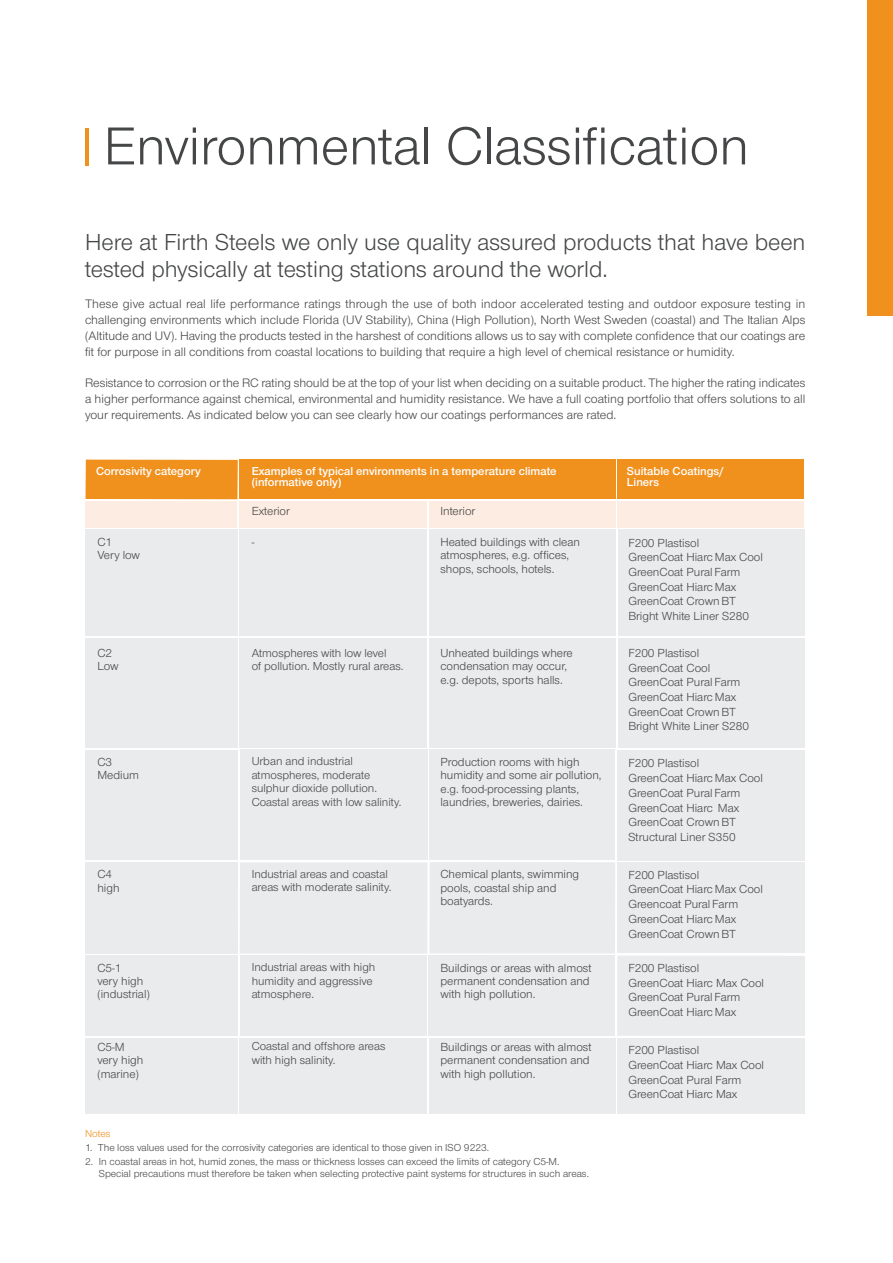
<style>
.page{position:relative;width:893px;height:1263px;background:#fff}
.page>*{position:absolute;margin:0;border:0;box-sizing:border-box;transform-origin:0 0}
.t1{font:55.35px "Nimbus Sans Novus T";color:#454647}
.t2{font:24px/27px "Nimbus Sans Novus T";color:#454647}
.t3{font:12.75px/15.8px "Nimbus Sans Novus T";color:#454647;text-align:justify}
.t4{font:12.15px/14.7px "Nimbus Sans Novus T";color:#454647}
.t5{font:12px/13.5px "Nimbus Sans Novus T";color:#454647}
.t6{font:600 12px/11.4px "Nimbus Sans Novus T";color:#fff}
.t7{font:10.5px/12px "Nimbus Sans Novus T";color:#454647}
.t8{font:10.5px "Nimbus Sans Novus T";color:#f0901d}
.s1{font-size:12.15px}
</style>
<div class="page">
<div style="left:240px;top:750px;width:187px;height:110px;background:#eaebec"></div>
<div style="left:85px;top:750px;width:152px;height:110px;background:#eaebec"></div>
<div style="left:240px;top:862px;width:188px;height:92px;background:#eaebec"></div>
<div style="left:85px;top:862px;width:152px;height:92px;background:#eaebec"></div>
<div style="left:240px;top:956px;width:187px;height:80px;background:#eaebec"></div>
<div style="left:85px;top:956px;width:152px;height:80px;background:#eaebec"></div>
<div style="left:240px;top:1038px;width:187px;height:76px;background:#eaebec"></div>
<div style="left:85px;top:1038px;width:152px;height:76px;background:#eaebec"></div>
<hr style="left:85px;top:128px;width:3px;height:38px;background:#f0901d">
<div style="left:240px;top:501px;width:187px;height:27px;background:#fdece1"></div>
<div style="left:86px;top:460px;width:152px;height:39px;background:#f0901d"></div>
<div style="left:239px;top:460px;width:376px;height:39px;background:#f0901d"></div>
<div style="left:617px;top:460px;width:187px;height:39px;background:#f0901d"></div>
<div style="left:85px;top:501px;width:152px;height:27px;background:#fdece1"></div>
<div style="left:240px;top:529px;width:187px;height:107px;background:#eaebec"></div>
<div style="left:429px;top:750px;width:186px;height:110px;background:#eaebec"></div>
<div style="left:429px;top:862px;width:186px;height:91px;background:#eaebec"></div>
<div style="left:429px;top:956px;width:186px;height:80px;background:#eaebec"></div>
<div style="left:429px;top:1038px;width:186px;height:76px;background:#eaebec"></div>
<div style="left:429px;top:501px;width:186px;height:27px;background:#fdece1"></div>
<div style="left:429px;top:529px;width:186px;height:107px;background:#eaebec"></div>
<div style="left:85px;top:529px;width:152px;height:106px;background:#eaebec"></div>
<div style="left:618px;top:501px;width:186px;height:27px;background:#fdece1"></div>
<div style="left:618px;top:529px;width:186px;height:107px;background:#eaebec"></div>
<div style="left:240px;top:638px;width:187px;height:110px;background:#eaebec"></div>
<div style="left:429px;top:638px;width:186px;height:110px;background:#eaebec"></div>
<div style="left:85px;top:638px;width:152px;height:109px;background:#eaebec"></div>
<div style="left:618px;top:638px;width:186px;height:109px;background:#eaebec"></div>
<div style="left:617px;top:863px;width:188px;height:90px;background:#eaebec"></div>
<div style="left:617px;top:956px;width:188px;height:80px;background:#eaebec"></div>
<div style="left:617px;top:1038px;width:188px;height:76px;background:#eaebec"></div>
<div style="left:617px;top:750px;width:187px;height:110px;background:#eaebec"></div>
<div style="left:867px;top:0;width:26px;height:316px;background:#f0901d"></div>
<h1 class="t1" style="left:104px;top:113px;width:647px">Environmental Classification</h1>
<h2 class="t2" style="left:85px;top:228px;width:722px">Here at Firth Steels we only use quality assured products that have been tested physically at testing stations around the world.</h2>
<p class="t3" style="left:85px;top:296px;width:722px">These give actual real life performance ratings through the use of both indoor accelerated testing and outdoor exposure testing in challenging environments which include Florida (UV Stability), China (High Pollution), North West Sweden (coastal) and The Italian Alps (Altitude and UV). Having the products tested in the harshest of conditions allows us to say with complete confidence that our coatings are fit for purpose in all conditions from coastal locations to building that require a high level of chemical resistance or humidity.</p>
<p class="t3" style="left:85px;top:375px;width:722px">Resistance to corrosion or the RC rating should be at the top of your list when deciding on a suitable product. The higher the rating indicates a higher performance against chemical, environmental and humidity resistance. We have a full coating portfolio that offers solutions to all your requirements. As indicated below you can see clearly how our coatings performances are rated.</p>
<p class="t6" style="left:96px;top:465px;width:106px">Corrosivity category</p>
<p class="t6" style="left:252px;top:465px;width:306px">Examples of typical environments in a temperature climate (informative only)</p>
<p class="t6" style="left:627px;top:465px;width:99px">Suitable Coatings/<br>Liners</p>
<p class="t4" style="left:97px;top:535px;width:44px;line-height:13.5px">C1<br>Very low</p>
<p class="t4" style="left:252px;top:503px;width:40px">Exterior</p>
<p class="t4" style="left:440px;top:503px;width:36px">Interior</p>
<p class="t4" style="left:252px;top:534px;width:4px">-</p>
<p class="t4" style="left:440px;top:535px;width:141px;line-height:13.5px">Heated buildings with clean atmospheres, e.g. offices, shops, schools, hotels.</p>
<p class="t4" style="left:97px;top:646px;width:23px;line-height:13.5px">C2<br>Low</p>
<p class="t5" style="left:252px;top:646px;width:153px">Atmospheres with low level<br>of pollution. Mostly rural areas<span class="s1">.</span></p>
<p class="t4" style="left:440px;top:646px;width:134px;line-height:13.5px">Unheated buildings where condensation may occur, e.g. depots, sports halls.</p>
<p class="t4" style="left:97px;top:755px;width:43px;line-height:13.5px">C3<br>Medium</p>
<p class="t5" style="left:252px;top:754px;width:151px">Urban and industrial atmospheres, moderate sulphur dioxide pollution.<br>Coastal areas with low salinity.</p>
<p class="t4" style="left:440px;top:755px;width:163px;line-height:13.5px">Production rooms with high humidity and some air pollution, e.g. food-processing plants, laundries, breweries, dairies.</p>
<p class="t4" style="left:97px;top:867px;width:24px;line-height:13.5px">C4 high</p>
<p class="t5" style="left:252px;top:867px;width:141px">Industrial areas and coastal areas with moderate salinity.</p>
<p class="t4" style="left:440px;top:867px;width:140px;line-height:13.5px">Chemical plants, swimming pools, coastal ship and boatyards.</p>
<p class="t4" style="left:97px;top:960px;width:54px;line-height:13.5px">C5-1<br>very high (industrial)</p>
<p class="t5" style="left:252px;top:960px;width:125px">Industrial areas with high humidity and aggressive atmosphere.</p>
<p class="t4" style="left:440px;top:960px;width:153px;line-height:13.5px">Buildings or areas with almost permanent condensation and with high pollution.</p>
<p class="t4" style="left:97px;top:1040px;width:47px;line-height:13.5px">C5-M very high (marine)</p>
<p class="t5" style="left:252px;top:1039px;width:135px">Coastal and offshore areas with high salinity.</p>
<p class="t4" style="left:440px;top:1040px;width:153px;line-height:13.5px">Buildings or areas with almost permanent condensation and with high pollution.</p>
<p class="t8" style="left:85px;top:1127px;width:27px">Notes</p>
<p class="t7" style="left:85px;top:1141px;width:406px">1. The loss values used for the corrosivity categories are identical to those given in ISO 9223.</p>
<p class="t7" style="left:99px;top:1155px;width:492px;text-indent:-14px">2. In coastal areas in hot, humid zones, the mass or thickness losses can exceed the limits of category C5-M.<br>Special precautions must therefore be taken when selecting protective paint systems for structures in such areas.</p>
<p class="t4" style="left:628px;top:535px;width:136px">F200 Plastisol<br>GreenCoat Hiarc Max Cool<br>GreenCoat Pural Farm<br>GreenCoat Hiarc Max<br>GreenCoat Crown BT<br>Bright White Liner S280</p>
<p class="t4" style="left:628px;top:645px;width:122px">F200 Plastisol<br>GreenCoat Cool<br>GreenCoat Pural Farm<br>GreenCoat Hiarc Max<br>GreenCoat Crown BT<br>Bright White Liner S280</p>
<p class="t4" style="left:628px;top:756px;width:136px">F200 Plastisol<br>GreenCoat Hiarc Max Cool<br>GreenCoat Pural Farm<br>GreenCoat Hiarc Max<br>GreenCoat Crown BT<br>Structural Liner S350</p>
<p class="t4" style="left:628px;top:867px;width:136px">F200 Plastisol<br>GreenCoat Hiarc Max Cool<br>Greencoat Pural Farm<br>GreenCoat Hiarc Max<br>GreenCoat Crown BT</p>
<p class="t4" style="left:628px;top:960px;width:137px">F200 Plastisol<br>GreenCoat Hiarc Max Cool<br>GreenCoat Pural Farm<br>GreenCoat Hiarc Max</p>
<p class="t4" style="left:628px;top:1043px;width:137px">F200 Plastisol<br>GreenCoat Hiarc Max Cool<br>GreenCoat Pural Farm<br>GreenCoat Hiarc Max</p>
</div>
